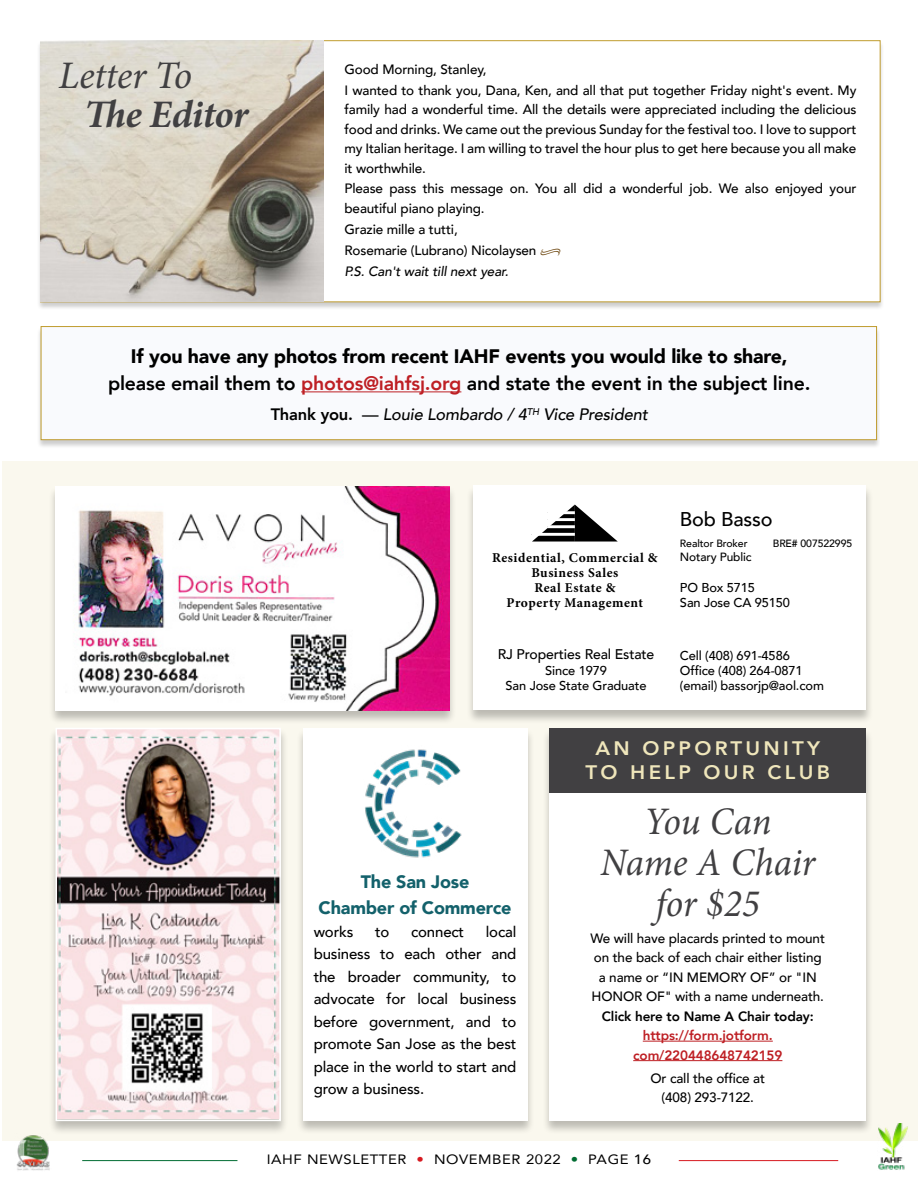
<style>
.page{position:relative;width:918px;height:1188px;background:#fff}
.page>*{position:absolute;margin:0;border:0;box-sizing:border-box;transform-origin:0 0}
.t1{font:italic 39px/41.2px "Minion Pro";letter-spacing:-.005em;color:#414042;text-align:center;scale:.95 1}
.t2{font:italic 700 39px "Minion Pro";letter-spacing:-.015em;color:#414042}
.t3{font:italic 39px "Minion Pro";letter-spacing:-.005em;color:#414042}
.t4{font:500 19.8px "Avenir";letter-spacing:-.01em;color:#000}
.t5{font:900 19.5px/27px "Avenir";letter-spacing:-.01em;color:#000;text-align:center}
.t6{font:800 19.5px/24px "Avenir";letter-spacing:.16em;color:#efe6bb;text-align:center;scale:1.05 1}
.t7{font:900 18px/26.2px "Avenir";letter-spacing:-.01em;color:#13616b;text-align:center}
.t8{font:italic 500 16.5px "Avenir";letter-spacing:-.01em;color:#000}
.t9{font:500 15px/22.5px "Avenir";letter-spacing:-.01em;color:#000;text-align:justify}
.t10{font:500 13.95px "Avenir";letter-spacing:-.01em;color:#000}
.t11{font:500 13.5px/19.5px "Avenir";letter-spacing:-.01em;color:#000}
.t12{font:700 13.5px/15.1px "Minion Pro";letter-spacing:.04em;color:#000;text-align:center}
.t13{font:800 13.5px/19.5px "Avenir";letter-spacing:-.01em;color:#be1f24;text-align:center}
.t14{font:13.5px "Avenir";letter-spacing:.04em;color:#000;scale:1.1 1}
.t15{font:800 13.5px "Avenir";letter-spacing:-.01em;color:#000}
.t16{font:500 12.9px/15.1px "Avenir";letter-spacing:-.01em;color:#000}
.t17{font:500 11.85px "Avenir";letter-spacing:-.01em;color:#000}
.t18{font:500 10.5px "Avenir";letter-spacing:-.01em;color:#000}
.s1{font-family:"Minion Pro";font-weight:700;color:#6e4811}
.s2{font-style:italic}
.s3{font-weight:800}
.s4{font-weight:800;color:#be1f24}
.s5{font-weight:800;font-style:normal}
.s6{font-style:normal}
.s7{color:#d71920}
.s8{color:#006c32}
.s9{font-weight:500}
</style>
<div class="page">
<div style="left:37px;top:41px;width:847px;height:269px;background:#000;opacity:.2"></div>
<div style="left:40px;top:40px;width:840px;height:262px;background:#fff;border:1px solid #c09c2e"></div>
<img style="left:40px;top:40px;width:284px;height:262px">
<div style="left:3px;top:462px;width:915px;height:679px;background:#faf8ee"></div>
<div style="left:48px;top:486px;width:409px;height:238px;background:#000;opacity:.25"></div>
<img style="left:56px;top:486px;width:393px;height:224px">
<div style="left:467px;top:485px;width:407px;height:239px;background:#000;opacity:.25"></div>
<div style="left:474px;top:486px;width:392px;height:224px;background:#fff"></div>
<svg style="left:532px;top:505px;width:86px;height:37px"></svg>
<hr style="left:548px;top:511px;width:27px;height:3px;background:#fff">
<hr style="left:548px;top:518px;width:27px;height:3px;background:#fff">
<hr style="left:548px;top:525px;width:27px;height:3px;background:#fff">
<hr style="left:532px;top:533px;width:43px;height:3px;background:#fff">
<div style="left:297px;top:727px;width:238px;height:408px;background:#000;opacity:.25"></div>
<div style="left:304px;top:728px;width:224px;height:393px;background:#fff"></div>
<img style="left:365px;top:749px;width:97px;height:109px">
<div style="left:542px;top:727px;width:331px;height:408px;background:#000;opacity:.25"></div>
<div style="left:550px;top:728px;width:316px;height:393px;background:#fff"></div>
<div style="left:48px;top:728px;width:241px;height:407px;background:#000;opacity:.25"></div>
<img style="left:58px;top:731px;width:220px;height:387px">
<div style="left:55px;top:728px;width:226px;height:393px;border:2px solid #fff"></div>
<div style="left:550px;top:728px;width:316px;height:65px;background:#414042"></div>
<hr style="left:643px;top:1041px;width:130px;height:1px;background:#be1f24">
<hr style="left:633px;top:1060px;width:149px;height:1px;background:#be1f24">
<div style="left:37px;top:327px;width:843px;height:122px;background:#000;opacity:.2"></div>
<div style="left:41px;top:326px;width:836px;height:114px;background:#f9fafd;border:1px solid #c09c2e"></div>
<hr style="left:301px;top:391px;width:160px;height:1px;background:#be1f24">
<img style="left:878px;top:1124px;width:30px;height:46px">
<hr style="left:82px;top:1160px;width:155px;height:1px;background:#006c32">
<hr style="left:679px;top:1160px;width:159px;height:1px;background:#d71920">
<img style="left:16px;top:1134px;width:35px;height:37px">
<h1 class="t3" style="left:59px;top:49px;width:135px">Letter To</h1>
<h1 class="t2" style="left:84px;top:87px;width:166px">The Editor</h1>
<p class="t11" style="left:345px;top:58px;width:513px;line-height:20.9px">Good Morning, Stanley,<br>I wanted to thank you, Dana, Ken, and all that put together Friday night's event. My</p>
<p class="t11" style="left:345px;top:99px;width:513px;text-align:justify">family had a wonderful time. All the details were appreciated including the delicious food and drinks. We came out the previous Sunday for the festival too. I love to support my Italian heritage. I am willing to travel the hour plus to get here because you all make it worthwhile.</p>
<p class="t11" style="left:345px;top:178px;width:513px">Please pass this message on. You all did a wonderful job. We also enjoyed your beautiful piano playing.</p>
<p class="t11" style="left:345px;top:218px;width:218px;line-height:20.9px">Grazie mille a tutti,<br>Rosemarie (Lubrano) Nicolaysen <span class="s1">•<br></span><span class="s2">P.S. Can't wait till next year.</span></p>
<h3 class="t5" style="left:108px;top:343px;width:704px">If you have any photos from recent IAHF events you would like to share, <span class="s3">please email them to</span> <span class="s4">photos@iahfsj.org</span> <span class="s3">and state the event in the subject line.</span></h3>
<p class="t8" style="left:271px;top:405px;width:379px"><span class="s5">Thank you.</span> <span class="s6">—</span> Louie Lombardo / 4<sup>TH</sup> Vice President</p>
<p class="t12" style="left:492px;top:550px;width:167px">Residential, Commercial &amp;<br>Business Sales<br>Real Estate &amp;<br>Property Management</p>
<p class="t10" style="left:498px;top:642px;width:158px">RJ Properties Real Estate</p>
<p class="t16" style="left:506px;top:662px;width:142px;text-align:center">Since 1979<br>San Jose State Graduate</p>
<h2 class="t4" style="left:680px;top:502px;width:94px">Bob Basso</h2>
<p class="t18" style="left:680px;top:534px;width:69px">Realtor Broker</p>
<p class="t18" style="left:773px;top:534px;width:81px">BRE# 007522995</p>
<p class="t17" style="left:680px;top:547px;width:73px">Notary Public</p>
<p class="t16" style="left:680px;top:580px;width:112px">PO Box 5715<br>San Jose CA 95150</p>
<p class="t16" style="left:680px;top:647px;width:145px">Cell (408) 691-4586<br>Office (408) 264-0871 (email) bassorjp@aol.com</p>
<h3 class="t7" style="left:319px;top:868px;width:195px">The San Jose<br>Chamber of Commerce</h3>
<p class="t9" style="left:314px;top:919px;width:41px">works</p>
<p class="t9" style="left:375px;top:919px;width:16px">to</p>
<p class="t9" style="left:411px;top:919px;width:55px">connect</p>
<p class="t9" style="left:314px;top:919px;width:204px;text-indent:172px">local business to each other and the broader community, to advocate for local business before government, and to promote San Jose as the best place in the world to start and grow a business.</p>
<h3 class="t6" style="left:586px;top:736px;width:234px">AN OPPORTUNITY<br>TO HELP OUR CLUB</h3>
<h1 class="t1" style="left:600px;top:801px;width:228px">You Can<br>Name A Chair for $25</h1>
<p class="t11" style="left:591px;top:927px;width:236px;text-align:center">We will have placards printed to mount on the back of each chair either listing a name or “IN MEMORY OF” or "IN HONOR OF" with a name underneath.</p>
<p class="t15" style="left:602px;top:1005px;width:213px">Click here to Name A Chair today:</p>
<p class="t13" style="left:633px;top:1026px;width:151px">https://form.jotform. com/220448648742159</p>
<p class="t11" style="left:650px;top:1067px;width:116px;text-align:center">Or call the office at (408) 293-7122.</p>
<p class="t14" style="left:267px;top:1149px;width:351px">IAHF NEWSLETTER <span class="s7">•</span> NOVEMBER 2022 <span class="s8">•</span> PAGE <span class="s9">16</span></p>
</div>
